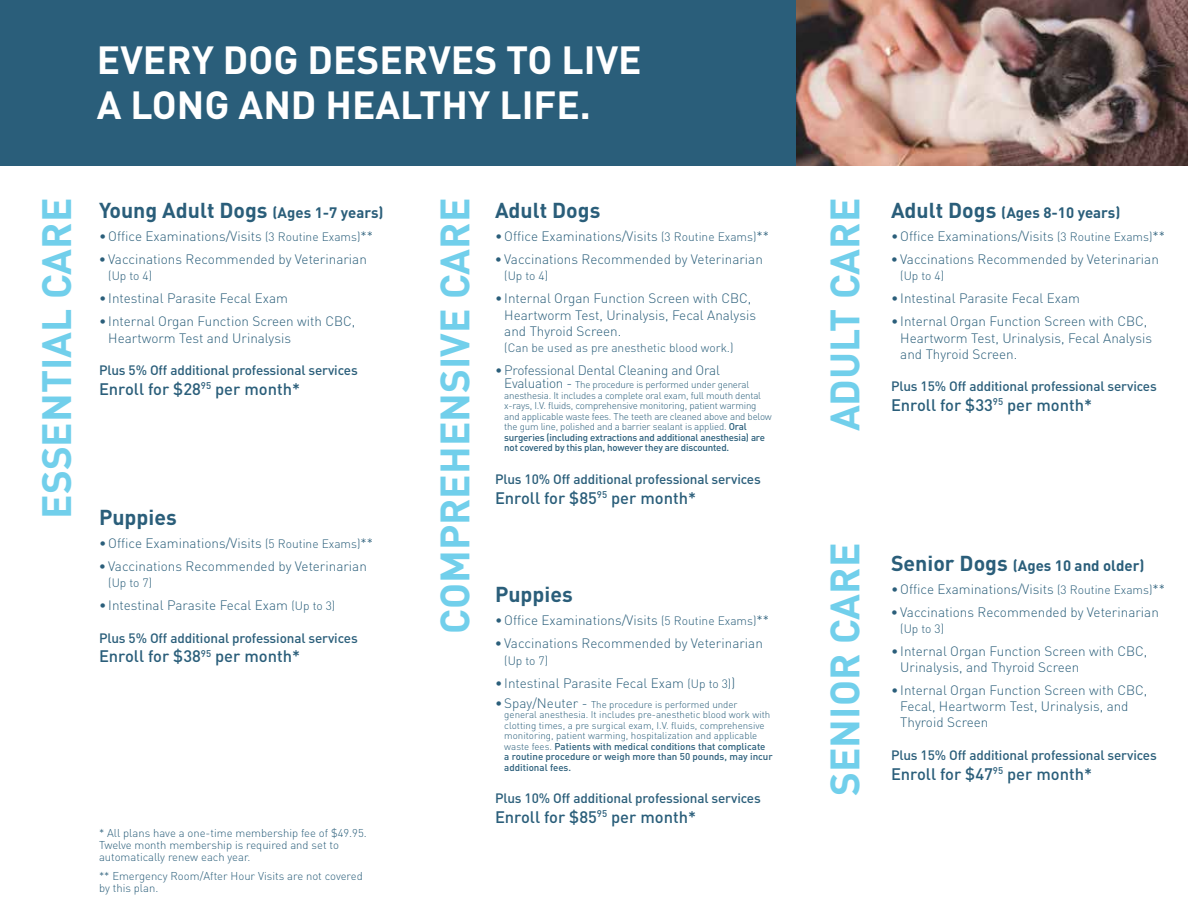
<style>
.page{position:relative;width:1188px;height:918px;background:#fff}
.page>*{position:absolute;margin:0;border:0;box-sizing:border-box;transform-origin:0 0}
.t1{font:700 40.5px "DIN";color:#71cfeb}
.t2{font:700 38.85px/44.5px "DIN";color:#fff}
.t3{font:700 21.3px "DIN";color:#2a5e7a}
.t4{font:500 16.5px "DIN";color:#2a5e7a}
.t5{font:700 15px "DIN";color:#2a5e7a}
.t6{font:300 13.5px/16.2px "DIN";color:#2a5e7a}
.t7{font:500 13.5px "DIN";letter-spacing:-.01em;color:#2a5e7a}
.t8{font:300 13.5px "DIN";letter-spacing:-.02em;color:#2a5e7a}
.t9{font:300 12px "DIN";color:#2a5e7a}
.t10{font:300 11.25px/12px "DIN";color:#2a5e7a}
.t11{font:300 9.75px/10.5px "DIN";letter-spacing:-.02em;color:#2a5e7a}
.t12{font:300 9.75px/10.5px "DIN";color:#2a5e7a}
.s1{font-size:15px}
.s2{font-size:12px}
.s3{font-size:13.5px}
.s4{font-weight:500}
.s5{font-size:21.3px}
</style>
<div class="page">
<div style="left:0;top:0;width:796px;height:166px;background:#2a5e7a"></div>
<img style="left:796px;top:0;width:392px;height:166px">
<h2 class="t2" style="left:97px;top:36px;width:546px">EVERY DOG DESERVES TO LIVE<br>A LONG AND HEALTHY LIFE.</h2>
<h1 class="t1" style="left:30px;top:519px;width:322px;rotate:-90deg">ESSENTIAL CARE</h1>
<h3 class="t3" style="left:99px;top:197px;width:286px">Young Adult Dogs <span class="s1">(Ages 1-7 years)</span></h3>
<p class="t6" style="left:99px;top:228px;width:276px">•Office Examinations/Visits <span class="s2">(3 Routine Exams)</span>**</p>
<p class="t6" style="left:99px;top:251px;width:269px">• Vaccinations Recommended by Veterinarian</p>
<p class="t9" style="left:108px;top:269px;width:45px">(Up to 4)</p>
<p class="t6" style="left:99px;top:290px;width:191px">• Intestinal Parasite Fecal Exam</p>
<p class="t6" style="left:108px;top:313px;width:249px;text-indent:-9px">• Internal Organ Function Screen with CBC,<br>Heartworm Test and Urinalysis</p>
<p class="t7" style="left:99px;top:361px;width:260px">Plus 5% Off additional professional services</p>
<p class="t4" style="left:99px;top:378px;width:203px">Enroll for $28<sup>95</sup> per month*</p>
<h3 class="t3" style="left:99px;top:503px;width:79px">Puppies</h3>
<p class="t6" style="left:99px;top:535px;width:276px">•Office Examinations/Visits <span class="s2">(5 Routine Exams)</span>**</p>
<p class="t6" style="left:99px;top:558px;width:269px">• Vaccinations Recommended by Veterinarian</p>
<p class="t9" style="left:108px;top:575px;width:45px">(Up to 7)</p>
<p class="t6" style="left:99px;top:597px;width:238px">• Intestinal Parasite Fecal Exam <span class="s2">(Up to 3)</span></p>
<p class="t7" style="left:99px;top:629px;width:260px">Plus 5% Off additional professional services</p>
<p class="t4" style="left:99px;top:646px;width:203px">Enroll for $38<sup>95</sup> per month*</p>
<p class="t10" style="left:99px;top:827px;width:269px">* All plans have a one-time membership fee of $49.95.<br>Twelve month membership is required and set to automatically renew each year.</p>
<p class="t10" style="left:99px;top:870px;width:265px">** Emergency Room/After Hour Visits are not covered by this plan.</p>
<h1 class="t1" style="left:428px;top:634px;width:438px;rotate:-90deg">COMPREHENSIVE CARE</h1>
<h3 class="t3" style="left:495px;top:197px;width:107px">Adult Dogs</h3>
<p class="t6" style="left:495px;top:228px;width:276px">•Office Examinations/Visits <span class="s2">(3 Routine Exams)</span>**</p>
<p class="t6" style="left:495px;top:251px;width:269px">• Vaccinations Recommended by Veterinarian</p>
<p class="t9" style="left:504px;top:269px;width:45px">(Up to 4)</p>
<p class="t6" style="left:504px;top:290px;width:253px;text-indent:-9px">• Internal Organ Function Screen with CBC,<br>Heartworm Test, Urinalysis, Fecal Analysis and Thyroid Screen.</p>
<p class="t9" style="left:504px;top:340px;width:231px">(Can be used as pre anesthetic blood work.)</p>
<p class="t8" style="left:495px;top:362px;width:226px">• Professional Dental Cleaning and Oral</p>
<p class="t11" style="left:504px;top:380px;width:269px"><span class="s3">Evaluation -</span> The procedure is performed under general anesthesia. It includes a complete oral exam, full mouth dental x-rays, I.V. fluids, comprehensive monitoring, patient warming and applicable waste fees. The teeth are cleaned above and below the gum line, polished and a barrier sealant is applied. <span class="s4">Oral surgeries (including extractions and additional anesthesia) are not covered by this plan, however they are discounted.</span></p>
<p class="t7" style="left:495px;top:470px;width:267px">Plus 10% Off additional professional services</p>
<p class="t4" style="left:495px;top:487px;width:203px">Enroll for $85<sup>95</sup> per month*</p>
<h3 class="t3" style="left:495px;top:581px;width:79px">Puppies</h3>
<p class="t6" style="left:495px;top:612px;width:276px">•Office Examinations/Visits <span class="s2">(5 Routine Exams)</span>**</p>
<p class="t6" style="left:495px;top:635px;width:269px">• Vaccinations Recommended by Veterinarian</p>
<p class="t9" style="left:504px;top:653px;width:45px">(Up to 7)</p>
<p class="t6" style="left:495px;top:674px;width:242px">• Intestinal Parasite Fecal Exam <span class="s2">(Up to 3)</span>)</p>
<p class="t12" style="left:504px;top:699px;width:270px;text-indent:-9px"><span class="s3">•Spay/Neuter -</span> The procedure is performed under general anesthesia. It includes pre-anesthetic blood work with clotting times, a pre surgical exam, I.V. fluids, comprehensive monitoring, patient warming, hospitalization and applicable waste fees. <span class="s4">Patients with medical conditions that complicate a routine procedure or weigh more than 50 pounds, may incur additional fees.</span></p>
<p class="t7" style="left:495px;top:790px;width:267px">Plus 10% Off additional professional services</p>
<p class="t4" style="left:495px;top:806px;width:203px">Enroll for $85<sup>95</sup> per month*</p>
<h1 class="t1" style="left:818px;top:431px;width:235px;rotate:-90deg">ADULT CARE</h1>
<p class="t5" style="left:891px;top:203px;width:231px"><span class="s5">Adult Dogs</span> (Ages 8-10 years)</p>
<p class="t6" style="left:891px;top:228px;width:276px">•Office Examinations/Visits <span class="s2">(3 Routine Exams)</span>**</p>
<p class="t6" style="left:891px;top:251px;width:269px">• Vaccinations Recommended by Veterinarian</p>
<p class="t9" style="left:900px;top:269px;width:45px">(Up to 4)</p>
<p class="t6" style="left:891px;top:290px;width:191px">• Intestinal Parasite Fecal Exam</p>
<p class="t6" style="left:900px;top:313px;width:253px;text-indent:-9px">• Internal Organ Function Screen with CBC,<br>Heartworm Test, Urinalysis, Fecal Analysis and Thyroid Screen.</p>
<p class="t7" style="left:891px;top:378px;width:267px">Plus 15% Off additional professional services</p>
<p class="t4" style="left:891px;top:394px;width:203px">Enroll for $33<sup>95</sup> per month*</p>
<h1 class="t1" style="left:818px;top:796px;width:255px;rotate:-90deg">SENIOR CARE</h1>
<p class="t5" style="left:891px;top:556px;width:255px"><span class="s5">Senior Dogs</span> (Ages 10 and older)</p>
<p class="t6" style="left:891px;top:581px;width:276px">•Office Examinations/Visits <span class="s2">(3 Routine Exams)</span>**</p>
<p class="t6" style="left:891px;top:604px;width:269px">• Vaccinations Recommended by Veterinarian</p>
<p class="t9" style="left:900px;top:621px;width:45px">(Up to 3)</p>
<p class="t6" style="left:900px;top:643px;width:249px;text-indent:-9px">• Internal Organ Function Screen with CBC,<br>Urinalysis, and Thyroid Screen</p>
<p class="t6" style="left:900px;top:682px;width:249px;text-indent:-9px">• Internal Organ Function Screen with CBC,<br>Fecal, Heartworm Test, Urinalysis, and<br>Thyroid Screen</p>
<p class="t7" style="left:891px;top:746px;width:267px">Plus 15% Off additional professional services</p>
<p class="t4" style="left:891px;top:763px;width:203px">Enroll for $47<sup>95</sup> per month*</p>
</div>
